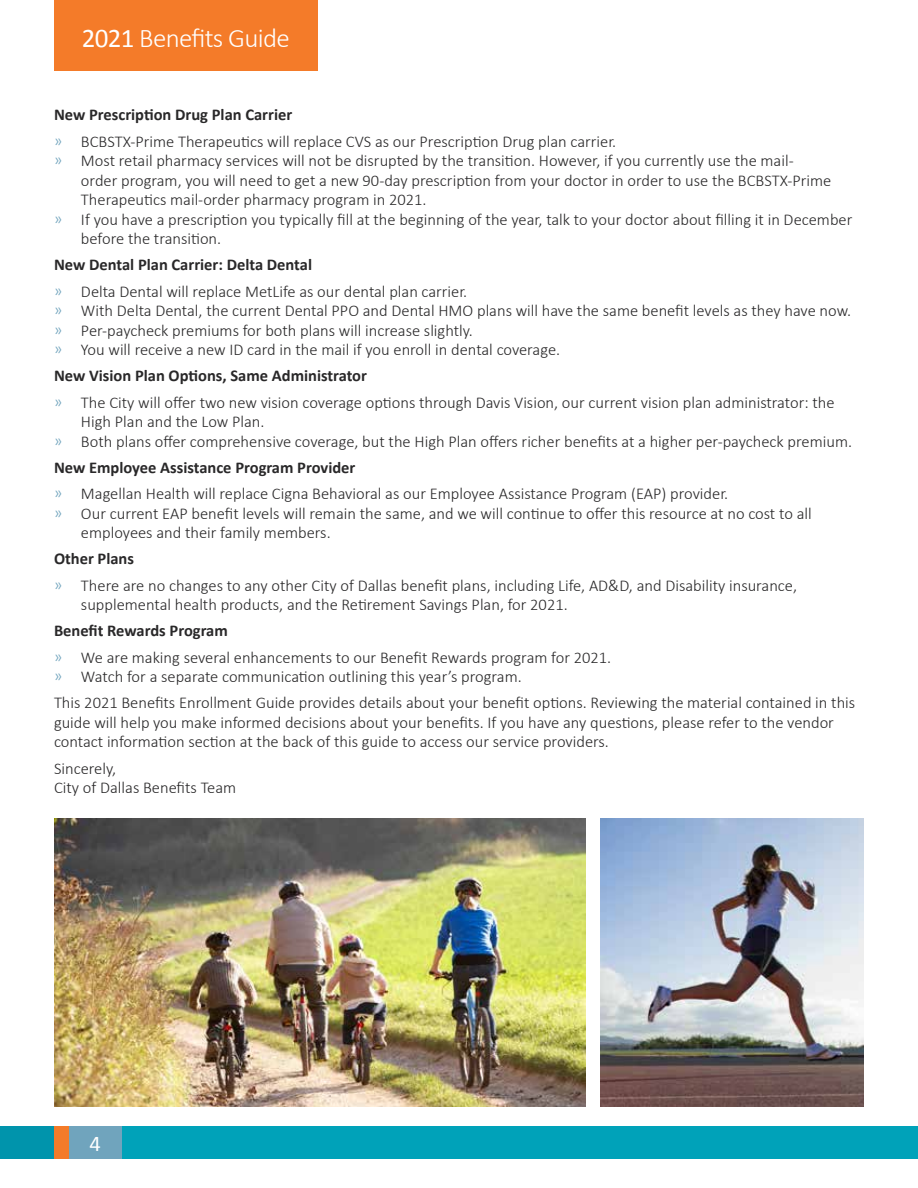
<style>
.page{position:relative;width:918px;height:1188px;background:#fff}
.page>*{position:absolute;margin:0;border:0;box-sizing:border-box;transform-origin:0 0}
.t1{font:300 27px "Calibri";letter-spacing:-.025em;color:#fff}
.t2{font:22.5px "Calibri";color:#fff}
.t3{font:300 16.5px/26.2px "Calibri";color:#292829}
.s1{font-weight:400}
.s2{font-weight:700}
.s3{color:#70a4bd}
</style>
<div class="page">
<div style="left:54px;top:0;width:264px;height:71px;background:#f47b29"></div>
<div style="left:0;top:1126px;width:918px;height:33px;background:#00a2b9"></div>
<div style="left:68px;top:1126px;width:54px;height:33px;background:#70a4bd"></div>
<div style="left:54px;top:1126px;width:14px;height:33px;background:#f47b29"></div>
<div style="left:0;top:1126px;width:54px;height:33px;background:#0094ac"></div>
<img style="left:55px;top:819px;width:530px;height:288px">
<img style="left:600px;top:819px;width:264px;height:288px">
<h1 class="t1" style="left:82px;top:21px;width:209px"><span class="s1">2021</span> Benefits Guide</h1>
<p class="t3" style="left:54px;top:101px;width:564px"><span class="s2">New Prescription Drug Plan Carrier<br></span><span class="s3">ͫ</span> BCBSTX-Prime Therapeutics will replace CVS as our Prescription Drug plan carrier.</p>
<p class="t3" style="left:54px;top:147px;width:741px"><span class="s3">ͫ</span> Most retail pharmacy services will not be disrupted by the transition. However, if you currently use the mail-</p>
<p class="t3" style="left:81px;top:166px;width:752px">order program, you will need to get a new 90-day prescription from your doctor in order to use the BCBSTX-Prime</p>
<p class="t3" style="left:81px;top:186px;width:347px">Therapeutics mail-order pharmacy program in 2021.</p>
<p class="t3" style="left:54px;top:205px;width:800px"><span class="s3">ͫ</span> If you have a prescription you typically fill at the beginning of the year, talk to your doctor about filling it in December</p>
<p class="t3" style="left:81px;top:225px;width:142px">before the transition.</p>
<p class="t3" style="left:54px;top:251px;width:415px"><span class="s2">New Dental Plan Carrier: Delta Dental<br></span><span class="s3">ͫ</span> Delta Dental will replace MetLife as our dental plan carrier.</p>
<p class="t3" style="left:54px;top:300px;width:799px;line-height:19.5px"><span class="s3">ͫ</span> With Delta Dental, the current Dental PPO and Dental HMO plans will have the same benefit levels as they have now. <span class="s3">ͫ</span> Per-paycheck premiums for both plans will increase slightly.<br><span class="s3">ͫ</span> You will receive a new ID card in the mail if you enroll in dental coverage.</p>
<p class="t3" style="left:54px;top:362px;width:782px"><span class="s2">New Vision Plan Options, Same Administrator<br></span><span class="s3">ͫ</span> The City will offer two new vision coverage options through Davis Vision, our current vision plan administrator: the</p>
<p class="t3" style="left:54px;top:411px;width:800px;line-height:19.5px;text-indent:27px">High Plan and the Low Plan.<br><span class="s3">ͫ</span> Both plans offer comprehensive coverage, but the High Plan offers richer benefits at a higher per-paycheck premium.</p>
<p class="t3" style="left:54px;top:454px;width:676px"><span class="s2">New Employee Assistance Program Provider<br></span><span class="s3">ͫ</span> Magellan Health will replace Cigna Behavioral as our Employee Assistance Program (EAP) provider.</p>
<p class="t3" style="left:81px;top:503px;width:732px;line-height:19.5px;text-indent:-27px"><span class="s3">ͫ</span> Our current EAP benefit levels will remain the same, and we will continue to offer this resource at no cost to all employees and their family members.</p>
<p class="t3" style="left:54px;top:545px;width:745px"><span class="s2">Other Plans<br></span><span class="s3">ͫ</span> There are no changes to any other City of Dallas benefit plans, including Life, AD&amp;D, and Disability insurance,</p>
<p class="t3" style="left:81px;top:591px;width:488px">supplemental health products, and the Retirement Savings Plan, for 2021.</p>
<p class="t3" style="left:54px;top:617px;width:559px"><span class="s2">Benefit Rewards Program<br></span><span class="s3">ͫ</span> We are making several enhancements to our Benefit Rewards program for 2021.</p>
<p class="t3" style="left:54px;top:663px;width:803px"><span class="s3">ͫ</span> Watch for a separate communication outlining this year’s program.<br>This 2021 Benefits Enrollment Guide provides details about your benefit options. Reviewing the material contained in this</p>
<p class="t3" style="left:54px;top:712px;width:781px;line-height:19.5px">guide will help you make informed decisions about your benefits. If you have any questions, please refer to the vendor contact information section at the back of this guide to access our service providers.</p>
<p class="t3" style="left:54px;top:758px;width:184px;line-height:19.5px">Sincerely,<br>City of Dallas Benefits Team</p>
<h2 class="t2" style="left:89px;top:1129px;width:13px">4</h2>
</div>
